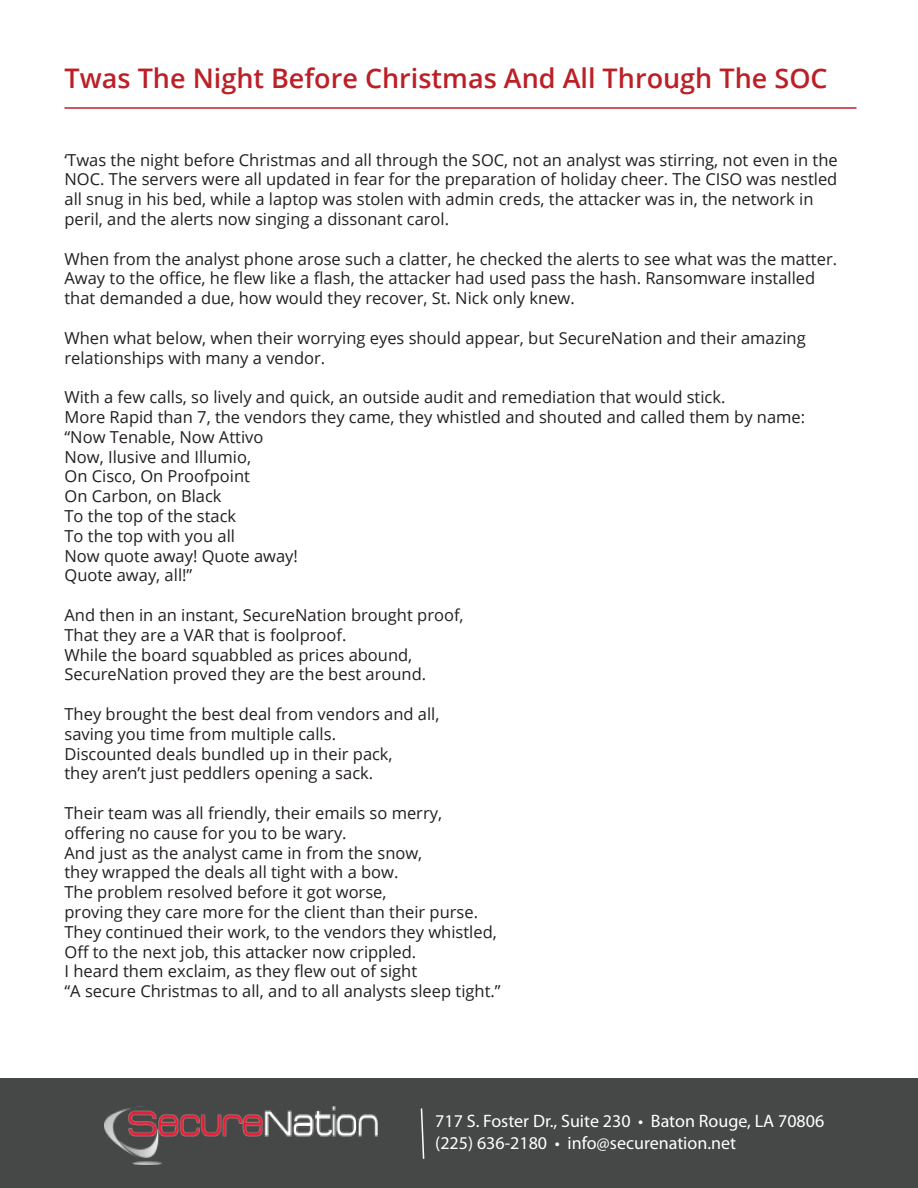
<style>
.page{position:relative;width:918px;height:1188px;background:#fff}
.page>*{position:absolute;margin:0;border:0;box-sizing:border-box;transform-origin:0 0}
.t1{font:600 27px "Open Sans";color:#bc2027}
.t2{font:18px/21.6px "Myriad Pro";color:#fff}
.t3{font:16.5px/19.8px "Open Sans";color:#231f20}
</style>
<div class="page">
<hr style="left:64px;top:107px;width:792px;height:2px;background:#bc2027">
<div style="left:0;top:1078px;width:918px;height:110px;background:#464747"></div>
<img style="left:104px;top:1107px;width:273px;height:57px">
<svg style="left:420px;top:1108px;width:5px;height:51px"></svg>
<h1 class="t1" style="left:64px;top:60px;width:765px">Twas The Night Before Christmas And All Through The SOC</h1>
<p class="t3" style="left:64px;top:149px;width:775px">‘Twas the night before Christmas and all through the SOC, not an analyst was stirring, not even in the NOC. The servers were all updated in fear for the preparation of holiday cheer. The CISO was nestled all snug in his bed, while a laptop was stolen with admin creds, the attacker was in, the network in peril, and the alerts now singing a dissonant carol.</p>
<p class="t3" style="left:64px;top:248px;width:774px">When from the analyst phone arose such a clatter, he checked the alerts to see what was the matter.<br>Away to the office, he flew like a flash, the attacker had used pass the hash. Ransomware installed that demanded a due, how would they recover, St. Nick only knew.</p>
<p class="t3" style="left:64px;top:327px;width:743px">When what below, when their worrying eyes should appear, but SecureNation and their amazing relationships with many a vendor.</p>
<p class="t3" style="left:64px;top:387px;width:742px">With a few calls, so lively and quick, an outside audit and remediation that would stick.<br>More Rapid than 7, the vendors they came, they whistled and shouted and called them by name: “Now Tenable, Now Attivo<br>Now, Ilusive and Illumio,<br>On Cisco, On Proofpoint<br>On Carbon, on Black<br>To the top of the stack<br>To the top with you all<br>Now quote away! Quote away!<br>Quote away, all!”</p>
<p class="t3" style="left:64px;top:605px;width:401px">And then in an instant, SecureNation brought proof, That they are a VAR that is foolproof.<br>While the board squabbled as prices abound, SecureNation proved they are the best around.</p>
<p class="t3" style="left:64px;top:704px;width:377px">They brought the best deal from vendors and all, saving you time from multiple calls.<br>Discounted deals bundled up in their pack,<br>they aren’t just peddlers opening a sack.</p>
<p class="t3" style="left:64px;top:803px;width:438px">Their team was all friendly, their emails so merry, offering no cause for you to be wary.<br>And just as the analyst came in from the snow,<br>they wrapped the deals all tight with a bow.<br>The problem resolved before it got worse,<br>proving they care more for the client than their purse.<br>They continued their work, to the vendors they whistled, Off to the next job, this attacker now crippled.<br>I heard them exclaim, as they flew out of sight<br>“A secure Christmas to all, and to all analysts sleep tight.”</p>
<p class="t2" style="left:435px;top:1110px;width:390px">717 S. Foster Dr., Suite 230 • Baton Rouge, LA 70806 (225) 636-2180 • info@securenation.net</p>
</div>
